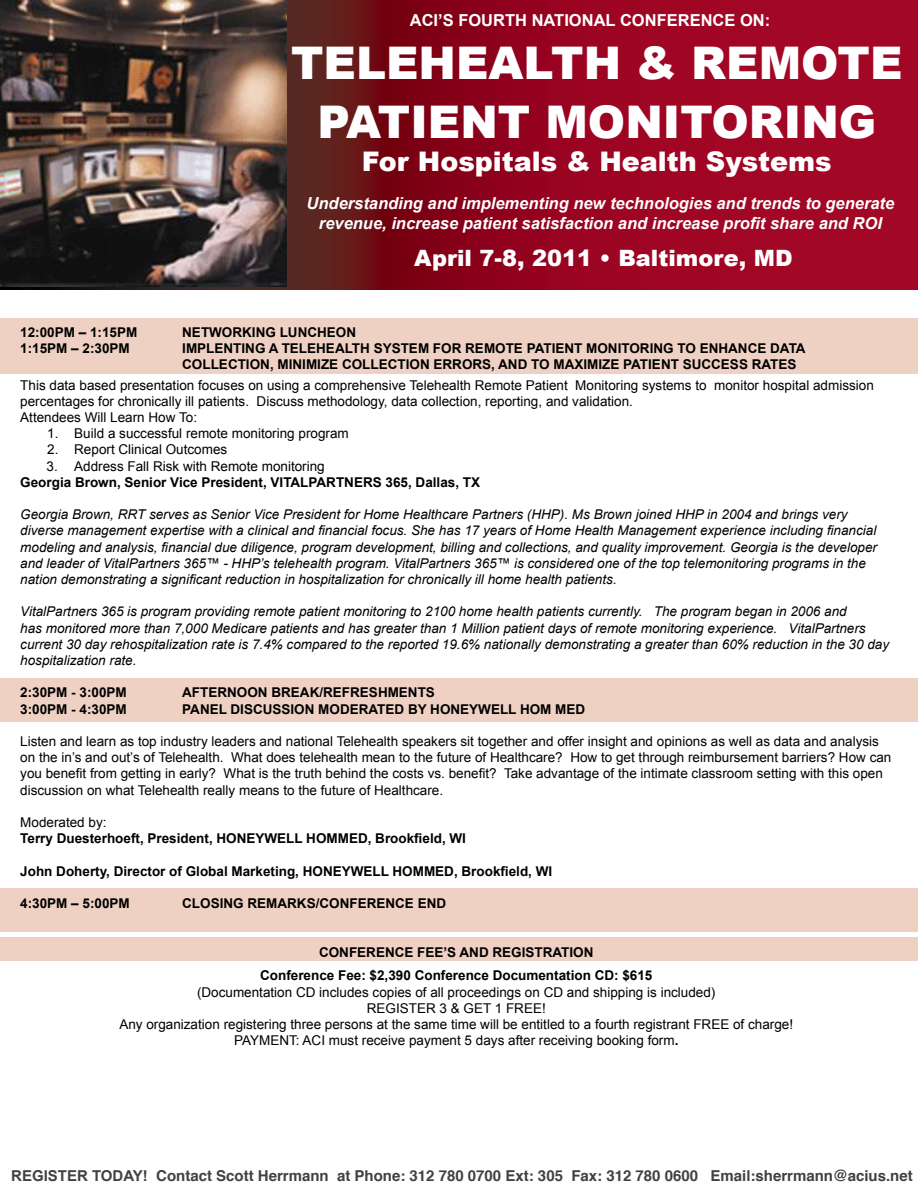
<style>
.page{position:relative;width:918px;height:1188px;background:#fff}
.page>*{position:absolute;margin:0;border:0;box-sizing:border-box;transform-origin:0 0}
.t1{font:900 45px/58.5px "Arial";color:#fff;text-align:center}
.t2{font:900 27px "Arial";color:#fff}
.t3{font:900 22.5px "Arial";color:#fff}
.t4{font:italic 700 16.5px/19.8px "Arial";color:#fff;text-align:center}
.t5{font:700 16.5px "Arial";color:#fff}
.t6{font:700 15px "Helvetica";color:#414142}
.t7{font:13.5px/16.2px "Arial";color:#000}
.t8{font:italic 13.5px/16.2px "Arial";color:#000}
.t9{font:700 13.5px/16.2px "Arial";color:#000}
.s1{font-weight:700}
.s2{font-family:"Arial"}
</style>
<div class="page">
<svg style="left:0;top:0;width:918px;height:289px;background:#8f081f"></svg>
<img style="left:0;top:1px;width:286px;height:286px">
<div style="left:0;top:938px;width:918px;height:24px;background:#efd1c4"></div>
<div style="left:0;top:888px;width:918px;height:44px;background:#efd1c4"></div>
<div style="left:0;top:678px;width:918px;height:44px;background:#efd1c4"></div>
<div style="left:0;top:318px;width:918px;height:56px;background:#efd1c4"></div>
<p class="t5" style="left:410px;top:11px;width:362px">ACI’S Fou rth NATIONAL CONFERENCE ON:</p>
<h1 class="t1" style="left:291px;top:34px;width:587px">TELEHEALTH &amp; Remote<br>Patient Monitoring</h1>
<h2 class="t2" style="left:362px;top:146px;width:472px">For Hospitals &amp; Health Systems</h2>
<p class="t4" style="left:307px;top:193px;width:589px">Understanding and implementing new technologies and trends to generate revenue, increase patient satisfaction and increase profit share and ROI</p>
<h3 class="t3" style="left:414px;top:246px;width:380px">April 7-8, 2011 • Baltimore, MD</h3>
<p class="t9" style="left:20px;top:324px;width:119px">12:00PM – 1:15PM</p>
<p class="t9" style="left:182px;top:324px;width:175px">NETWORKING LUNCHEON</p>
<p class="t9" style="left:20px;top:340px;width:111px">1:15PM – 2:30PM</p>
<p class="t9" style="left:182px;top:340px;width:625px">IMPLENTING A TELEHEALTH SYSTEM FOR REMOTE PATIENT MONITORING TO ENHANCE DATA<br>COLLECTION, MINIMIZE COLLECTION ERRORS, AND TO MAXIMIZE PATIENT SUCCESS RATES</p>
<p class="t7" style="left:20px;top:377px;width:855px">This data based presentation focuses on using a comprehensive Telehealth Remote Patient Monitoring systems to monitor hospital admission percentages for chronically ill patients. Discuss methodology, data collection, reporting, and validation.<br>Attendees Will Learn How To:</p>
<p class="t7" style="left:47px;top:425px;width:303px">1. Build a successful remote monitoring program</p>
<p class="t7" style="left:47px;top:442px;width:182px">2. Report Clinical Outcomes</p>
<p class="t7" style="left:47px;top:458px;width:280px">3. Address Fall Risk with Remote monitoring</p>
<p class="t9" style="left:20px;top:474px;width:268px">Georgia Brown, Senior Vice President, Vital</p>
<p class="t9" style="left:309px;top:474px;width:38px">Pa rtne</p>
<p class="t9" style="left:363px;top:474px;width:119px">rs 365, Dallas, TX</p>
<p class="t8" style="left:20px;top:506px;width:858px">Georgia Brown, RRT serves as Senior Vice President for Home Healthcare Partners (HHP). Ms Brown joined HHP in 2004 and brings very diverse management expertise with a clinical and financial focus. She has 17 years of Home Health Management experience including financial modeling and analysis, financial due diligence, program development, billing and collections, and quality improvement. Georgia is the developer and leader of VitalPartners 365™ - HHP’s telehealth program. VitalPartners 365™ is considered one of the top telemonitoring programs in the nation demonstrating a significant reduction in hospitalization for chronically ill home health patients.</p>
<p class="t8" style="left:20px;top:604px;width:870px">VitalPartners 365 is program providing remote patient monitoring to 2100 home health patients currently. The program began in 2006 and<br>has monitored more than 7,000 Medicare patients and has greater than 1 Million patient days of remote monitoring experience. VitalPartners current 30 day rehospitalization rate is 7.4% compared to the reported 19.6% nationally demonstrating a greater than 60% reduction in the 30 day hospitalization rate.</p>
<p class="t9" style="left:20px;top:685px;width:108px">2:30PM - 3:00PM</p>
<p class="t9" style="left:182px;top:685px;width:254px">AFTERNOON BREAK/REFRESHMENTS</p>
<p class="t9" style="left:20px;top:701px;width:108px">3:00PM - 4:30PM</p>
<p class="t9" style="left:182px;top:701px;width:405px">PANEL DISCUSSION MODERATED BY HONEYWELL HOM MED</p>
<p class="t7" style="left:20px;top:733px;width:873px">Listen and learn as top industry leaders and national Telehealth speakers sit together and offer insight and opinions as well as data and analysis on the in’s and out’s of Telehealth. What does telehealth mean to the future of Healthcare? How to get through reimbursement barriers? How can you benefit from getting in early? What is the truth behind the costs vs. benefit? Take advantage of the intimate classroom setting with this open discussion on what Telehealth really means to the future of Healthcare.</p>
<p class="t7" style="left:20px;top:814px;width:88px">Moderated by:</p>
<p class="t9" style="left:20px;top:830px;width:217px">Terry Duesterhoeft, President, Honeywell</p>
<p class="t9" style="left:306px;top:830px;width:161px">Hom Med, Brookfield, WI</p>
<p class="t9" style="left:20px;top:863px;width:303px">John Doherty, Director of Global Marketing, Honeywell</p>
<p class="t9" style="left:393px;top:863px;width:161px">Hom Med, Brookfield, WI</p>
<p class="t9" style="left:20px;top:895px;width:111px">4:30PM – 5:00PM</p>
<p class="t9" style="left:182px;top:895px;width:20px">Closing</p>
<p class="t9" style="left:248px;top:895px;width:11px">Rema</p>
<p class="t9" style="left:287px;top:895px;width:53px">rks/Confe</p>
<p class="t9" style="left:367px;top:895px;width:20px">rence</p>
<p class="t9" style="left:418px;top:895px;width:19px">End</p>
<p class="t9" style="left:319px;top:944px;width:20px">Confe</p>
<p class="t9" style="left:366px;top:944px;width:20px">rence</p>
<p class="t9" style="left:417px;top:944px;width:53px">Fee’s and</p>
<p class="t9" style="left:493px;top:944px;width:10px">Regist</p>
<p class="t9" style="left:260px;top:940px;width:394px;line-height:23.7px;text-indent:283px">ration<br>Conference Fee: $2,390 Conference Documentation CD: $615</p>
<p class="t7" style="left:119px;top:984px;width:675px;text-align:center">(Documentation CD includes copies of all proceedings on CD and shipping is included)<br>REGISTER 3 &amp; GET 1 FREE!<br>Any organization registering three persons at the same time will be entitled to a fourth registrant FREE of charge!<br>PAYMENT: ACI must receive payment 5 days after receiving booking form<span class="s1">.</span></p>
<p class="t6" style="left:11px;top:1165px;width:903px"><span class="s2">REGISTER TODAY!</span> Contact Scott Herrmann at Phone: 312 780 0700 Ext: 305 Fax: 312 780 0600 Email:sherrmann@acius.net</p>
</div>
